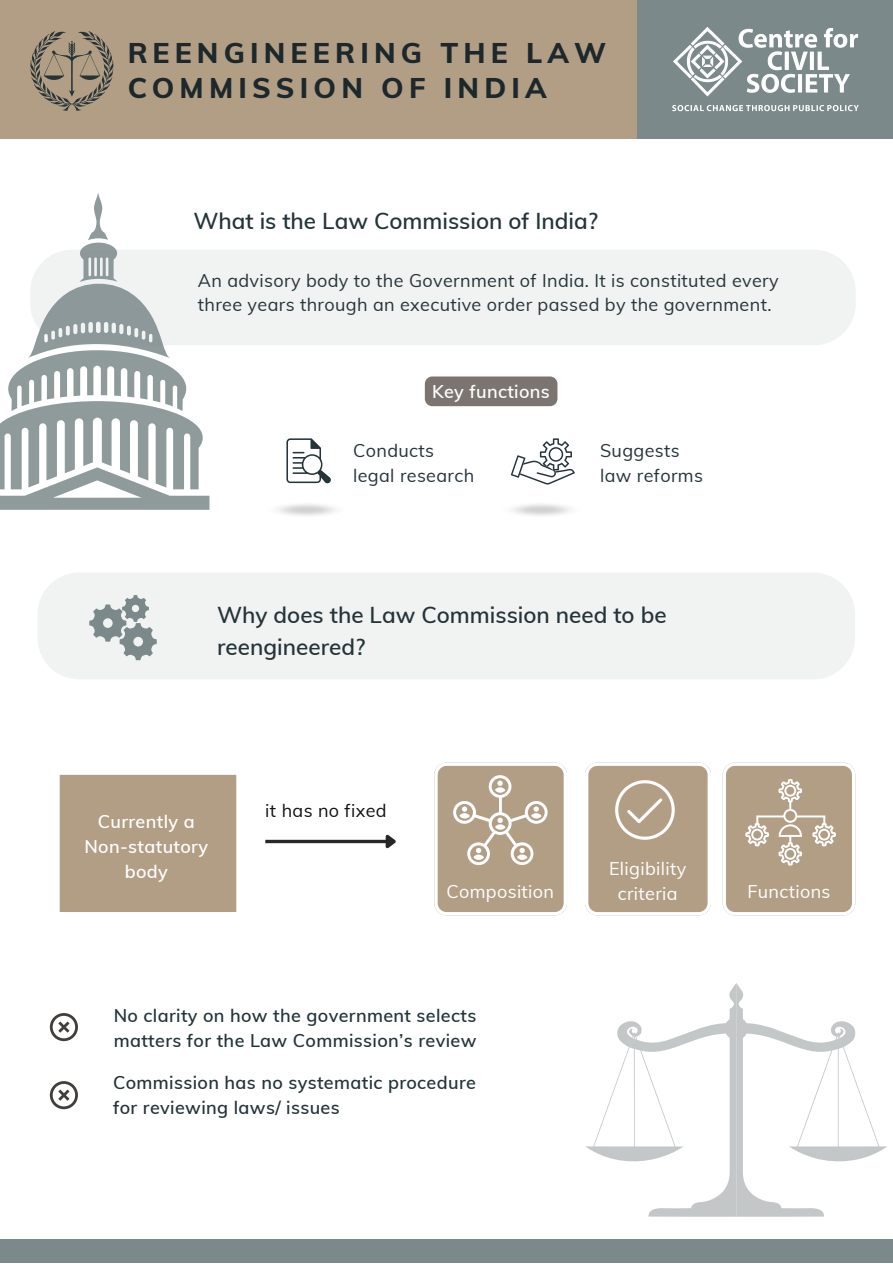
<style>
.page{position:relative;width:893px;height:1264px;background:#fff}
.page>*{position:absolute;margin:0;border:0;box-sizing:border-box;transform-origin:0 0}
.t1{font:800 28.5px/34.8px "Muli";letter-spacing:.18em;color:#101f24}
.t2{font:600 22.5px/31.5px "Muli";color:#253439}
.t3{font:18px/24.8px "Muli";letter-spacing:.02em;color:#253439}
.t4{font:600 18px/24.8px "Muli";letter-spacing:.02em;color:#253439}
.t5{font:600 18px/24.8px "Muli";letter-spacing:.02em;color:#fff;text-align:center}
.t6{font:18px/24.8px "Muli";letter-spacing:.02em;color:#fff;text-align:center}
.t7{font:18px "Muli";letter-spacing:.02em;color:#121212}
</style>
<div class="page">
<div style="left:0;top:0;width:892px;height:138px;background:#b29e84"></div>
<div style="left:637px;top:0;width:255px;height:138px;background:#7c898b"></div>
<img style="left:672px;top:27px;width:187px;height:85px">
<svg style="left:30px;top:31px;width:83px;height:80px"></svg>
<svg style="left:0;top:193px;width:209px;height:317px"></svg>
<svg style="left:30px;top:250px;width:825px;height:95px;fill:#f1f2f2"></svg>
<div style="left:38px;top:573px;width:817px;height:106px;background:#f1f2f2"></div>
<svg style="left:50px;top:1013px;width:28px;height:28px"></svg>
<svg style="left:585px;top:983px;width:302px;height:233px"></svg>
<div style="left:59px;top:774px;width:178px;height:138px;background:#b29e84"></div>
<svg style="left:265px;top:839px;width:117px;height:4px"></svg>
<svg style="left:382px;top:834px;width:14px;height:15px"></svg>
<svg style="left:585px;top:762px;width:126px;height:153px;background:#bcab94"></svg>
<svg style="left:722px;top:762px;width:133px;height:153px;background:#bead97"></svg>
<div style="left:0;top:1238px;width:892px;height:24px;background:#7c898b"></div>
<svg style="left:89px;top:595px;width:68px;height:65px"></svg>
<div style="left:425px;top:376px;width:132px;height:30px;background:#7c7470;border-radius:7px"></div>
<svg style="left:286px;top:438px;width:45px;height:46px"></svg>
<svg style="left:510px;top:438px;width:64px;height:46px"></svg>
<svg style="left:50px;top:1081px;width:28px;height:28px"></svg>
<svg style="left:434px;top:762px;width:133px;height:153px;background:#bfaf99"></svg>
<div style="left:495px;top:824px;width:10px;height:5px;background:#fff;border-radius:50%"></div>
<h1 class="t1" style="left:127px;top:35px;width:480px">REENGINEERING THE LAW<br>COMMISSION OF INDIA</h1>
<p class="t2" style="left:193px;top:205px;width:406px">What is the Law Commission of India?</p>
<p class="t3" style="left:198px;top:267px;width:582px">An advisory body to the Government of India. It is constituted every three years through an executive order passed by the government.</p>
<p class="t5" style="left:432px;top:379px;width:119px">Key functions</p>
<p class="t3" style="left:353px;top:438px;width:123px">Conducts legal research</p>
<p class="t3" style="left:600px;top:438px;width:104px">Suggests law reforms</p>
<p class="t2" style="left:217px;top:599px;width:451px">Why does the Law Commission need to be reengineered?</p>
<p class="t5" style="left:84px;top:808px;width:125px">Currently a<br>Non-statutory body</p>
<p class="t7" style="left:265px;top:798px;width:123px">it has no fixed</p>
<p class="t6" style="left:446px;top:879px;width:109px">Composition</p>
<p class="t6" style="left:609px;top:856px;width:79px">Eligibility criteria</p>
<p class="t4" style="left:114px;top:1002px;width:364px">No clarity on how the government selects matters for the Law Commission’s review</p>
<p class="t4" style="left:113px;top:1070px;width:364px">Commission has no systematic procedure for reviewing laws/ issues</p>
<p class="t6" style="left:747px;top:879px;width:85px">Functions</p>
</div>
